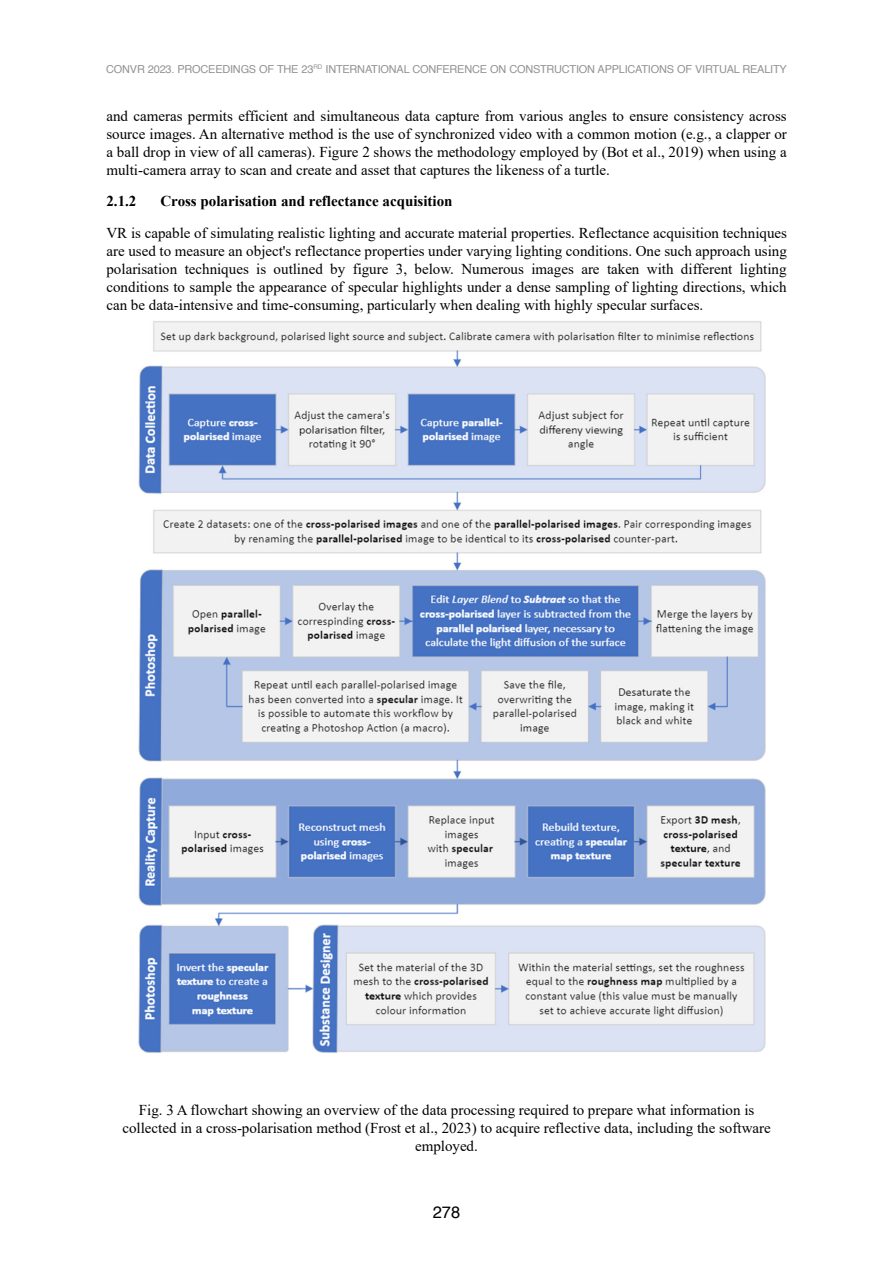
<style>
.page{position:relative;width:893px;height:1263px;background:#fff}
.page>*{position:absolute;margin:0;border:0;box-sizing:border-box;transform-origin:0 0}
.t1{font:16.5px "Helvetica";color:#000}
.t2{font:15px/18px "Times New Roman";color:#000;text-align:justify}
.t3{font:700 15px "Times New Roman";color:#000}
.t4{font:12px "Times New Roman";color:#808080}
.t5{font:10.95px "Helvetica";letter-spacing:-.02em;color:#929292}
</style>
<div class="page">
<img style="left:138px;top:321px;width:628px;height:732px">
<p class="t4" style="left:224px;top:55px;width:447px">"MANAGING THE DIGITAL TRANSFORMATION OF CONSTRUCTION INDUSTRY"</p>
<p class="t5" style="left:106px;top:60px;width:682px">CONVR 2023. PROCEEDINGS OF THE 23<sup>RD</sup> INTERNATIONAL CONFERENCE ON CONSTRUCTION APPLICATIONS OF VIRTUAL REALITY</p>
<p class="t2" style="left:106px;top:106px;width:682px">and cameras permits efficient and simultaneous data capture from various angles to ensure consistency across source images. An alternative method is the use of synchronized video with a common motion (e.g., a clapper or a ball drop in view of all cameras). Figure 2 shows the methodology employed by (Bot et al., 2019) when using a multi-camera array to scan and create and asset that captures the likeness of a turtle.</p>
<p class="t3" style="left:106px;top:190px;width:32px">2.1.2</p>
<p class="t3" style="left:160px;top:190px;width:294px">Cross polarisation and reflectance acquisition</p>
<p class="t2" style="left:106px;top:223px;width:682px">VR is capable of simulating realistic lighting and accurate material properties. Reflectance acquisition techniques are used to measure an object's reflectance properties under varying lighting conditions. One such approach using polarisation techniques is outlined by figure 3, below. Numerous images are taken with different lighting conditions to sample the appearance of specular highlights under a dense sampling of lighting directions, which can be data-intensive and time-consuming, particularly when dealing with highly specular surfaces.</p>
<p class="t2" style="left:122px;top:1100px;width:650px;text-align:center">Fig. 3 A flowchart showing an overview of the data processing required to prepare what information is collected in a cross-polarisation method (Frost et al., 2023) to acquire reflective data, including the software employed.</p>
<p class="t1" style="left:433px;top:1199px;width:29px">278</p>
</div>
